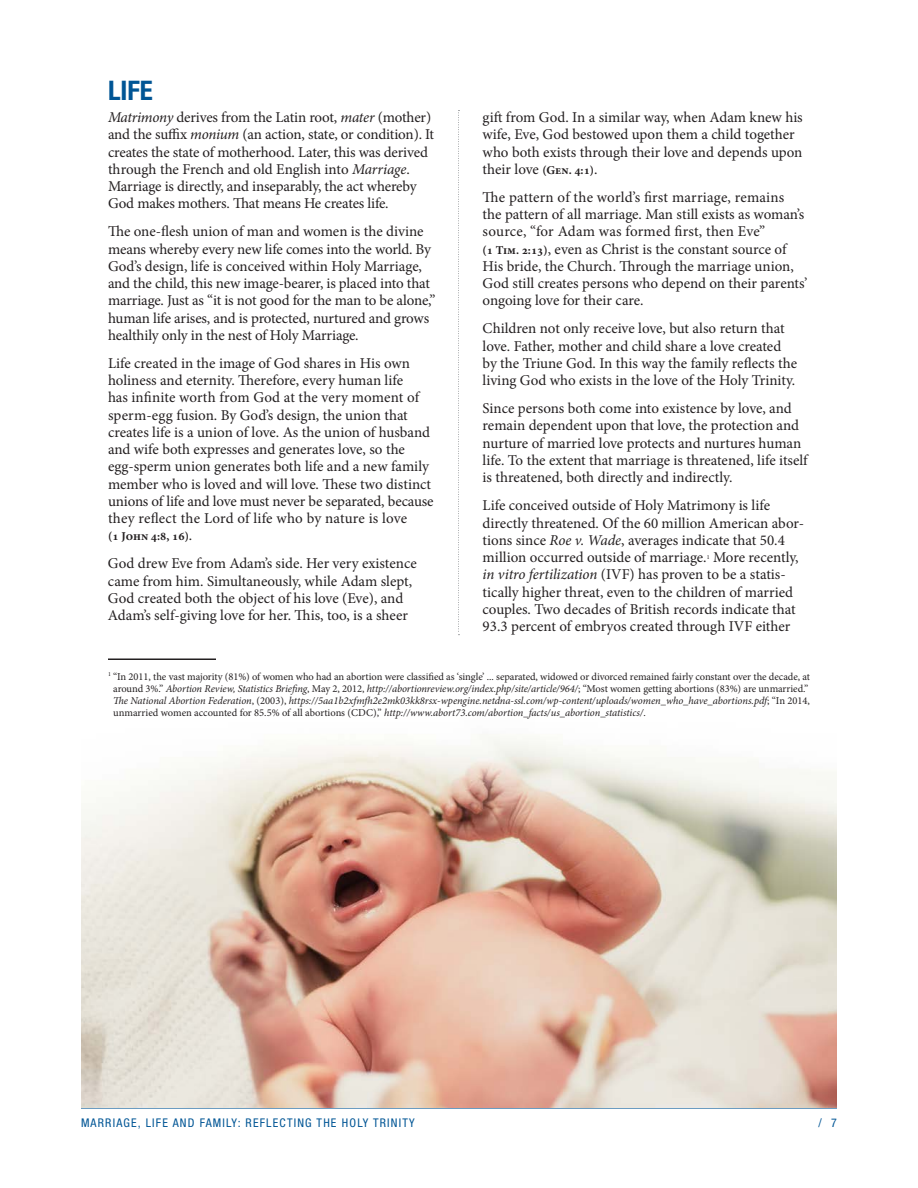
<style>
.page{position:relative;width:918px;height:1188px;background:#fff}
.page>*{position:absolute;margin:0;border:0;box-sizing:border-box;transform-origin:0 0}
.Head{font:700 condensed 27px "Helvetica Neue LT Std";color:#005595}
.Body_Text{font:15px/17.2px "Minion Pro";letter-spacing:-.005em;color:#231f20}
.t1{font:condensed 12px "Helvetica Neue LT Std";letter-spacing:.1em;color:#005595}
.Body_Text-2{font:700 12px "Minion Pro";letter-spacing:-.005em;color:#231f20}
.footnote{font:10.5px/12px "Minion Pro";letter-spacing:-.005em;color:#231f20}
.Body_Text-3{font:6.15px "Minion Pro";color:#231f20}
.s1{font-style:italic}
.s2{font-weight:400;font-size:15px}
.s3{font-weight:700;font-size:12px}
</style>
<div class="page">
<hr style="left:81px;top:1108px;width:756px;height:1px;background:#005595">
<img style="left:81px;top:634px;width:756px;height:474px">
<svg style="left:458px;top:110px;width:1px;height:525px"></svg>
<hr style="left:108px;top:658px;width:108px;height:2px;background:#231f20">
<p class="Head" style="left:108px;top:74px;width:46px">LIFE</p>
<p class="Body_Text" style="left:108px;top:109px;width:328px"><span class="s1">Matrimony</span> derives from the Latin root, <span class="s1">mater</span> (mother) and the suffix <span class="s1">monium</span> (an action, state, or condition). It creates the state of motherhood. Later, this was derived through the French and old English into <span class="s1">Marriage</span>.<br>Marriage is directly, and inseparably, the act whereby God makes mothers. That means He creates life.</p>
<p class="Body_Text" style="left:108px;top:223px;width:329px">The one-flesh union of man and women is the divine means whereby every new life comes into the world. By God’s design, life is conceived within Holy Marriage, and the child, this new image-bearer, is placed into that marriage. Just as “it is not good for the man to be alone,” human life arises, and is protected, nurtured and grows healthily only in the nest of Holy Marriage.</p>
<p class="Body_Text" style="left:108px;top:355px;width:327px">Life created in the image of God shares in His own holiness and eternity. Therefore, every human life<br>has infinite worth from God at the very moment of sperm-egg fusion. By God’s design, the union that creates life is a union of love. As the union of husband and wife both expresses and generates love, so the egg-sperm union generates both life and a new family member who is loved and will love. These two distinct unions of life and love must never be separated, because they reflect the Lord of life who by nature is love</p>
<p class="Body_Text-2" style="left:108px;top:528px;width:86px">(1 John 4:8, 16)<span class="s2">.</span></p>
<p class="Body_Text" style="left:108px;top:555px;width:310px">God drew Eve from Adam’s side. Her very existence came from him. Simultaneously, while Adam slept, God created both the object of his love (Eve), and Adam’s self-giving love for her. This, too, is a sheer</p>
<p class="Body_Text" style="left:483px;top:109px;width:322px">gift from God. In a similar way, when Adam knew his wife, Eve, God bestowed upon them a child together who both exists through their love and depends upon their love <span class="s3">(Gen. 4:1)</span>.</p>
<p class="Body_Text" style="left:483px;top:189px;width:326px">The pattern of the world’s first marriage, remains<br>the pattern of all marriage. Man still exists as woman’s source, “for Adam was formed first, then Eve”<br><span class="s3">(1 Tim. 2:13)</span>, even as Christ is the constant source of His bride, the Church. Through the marriage union, God still creates persons who depend on their parents’ ongoing love for their care.</p>
<p class="Body_Text" style="left:483px;top:320px;width:316px">Children not only receive love, but also return that love. Father, mother and child share a love created by the Triune God. In this way the family reflects the living God who exists in the love of the Holy Trinity.</p>
<p class="Body_Text" style="left:483px;top:400px;width:327px">Since persons both come into existence by love, and remain dependent upon that love, the protection and nurture of married love protects and nurtures human life. To the extent that marriage is threatened, life itself is threatened, both directly and indirectly.</p>
<p class="Body_Text" style="left:483px;top:497px;width:323px">Life conceived outside of Holy Matrimony is life directly threatened. Of the 60 million American abor&shy;tions since <span class="s1">Roe v. Wade</span>, averages indicate that 50.4 million occurred outside of marriage. More recently,</p>
<p class="Body_Text-3" style="left:707px;top:552px;width:4px">1</p>
<p class="Body_Text" style="left:483px;top:566px;width:315px"><span class="s1">in vitro fertilization</span> (IVF) has proven to be a statis&shy;tically higher threat, even to the children of married couples. Two decades of British records indicate that 93.3 percent of embryos created through IVF either</p>
<p class="footnote" style="left:113px;top:670px;width:698px;text-indent:-5px"><sup>1</sup> “In 2011, the vast majority (81%) of women who had an abortion were classified as ‘single’ ... separated, widowed or divorced remained fairly constant over the decade, at around 3%.” <span class="s1">Abortion Review, Statistics Briefing</span>, May 2, 2012, <span class="s1">http://abortionreview.org/index.php/site/article/964/</span>; “Most women getting abortions (83%) are unmarried.” <span class="s1">The National Abortion Federation</span>, (2003), <span class="s1">https://5aa1b2xfmfh2e2mk03kk8rsx-wpengine.netdna-ssl.com/wp-content/uploads/women_who_have_abortions.pdf</span>; “In 2014, unmarried women accounted for 85.5% of all abortions (CDC),” <span class="s1">http://www.abort73.com/abortion_facts/us_abortion_statistics/</span>.</p>
<p class="t1" style="left:81px;top:1116px;width:335px">MARRIAGE, LIFE AND FAMILY: REFLECTING THE HOLY TRINITY</p>
<p class="t1" style="left:819px;top:1116px;width:20px">/ 7</p>
</div>
